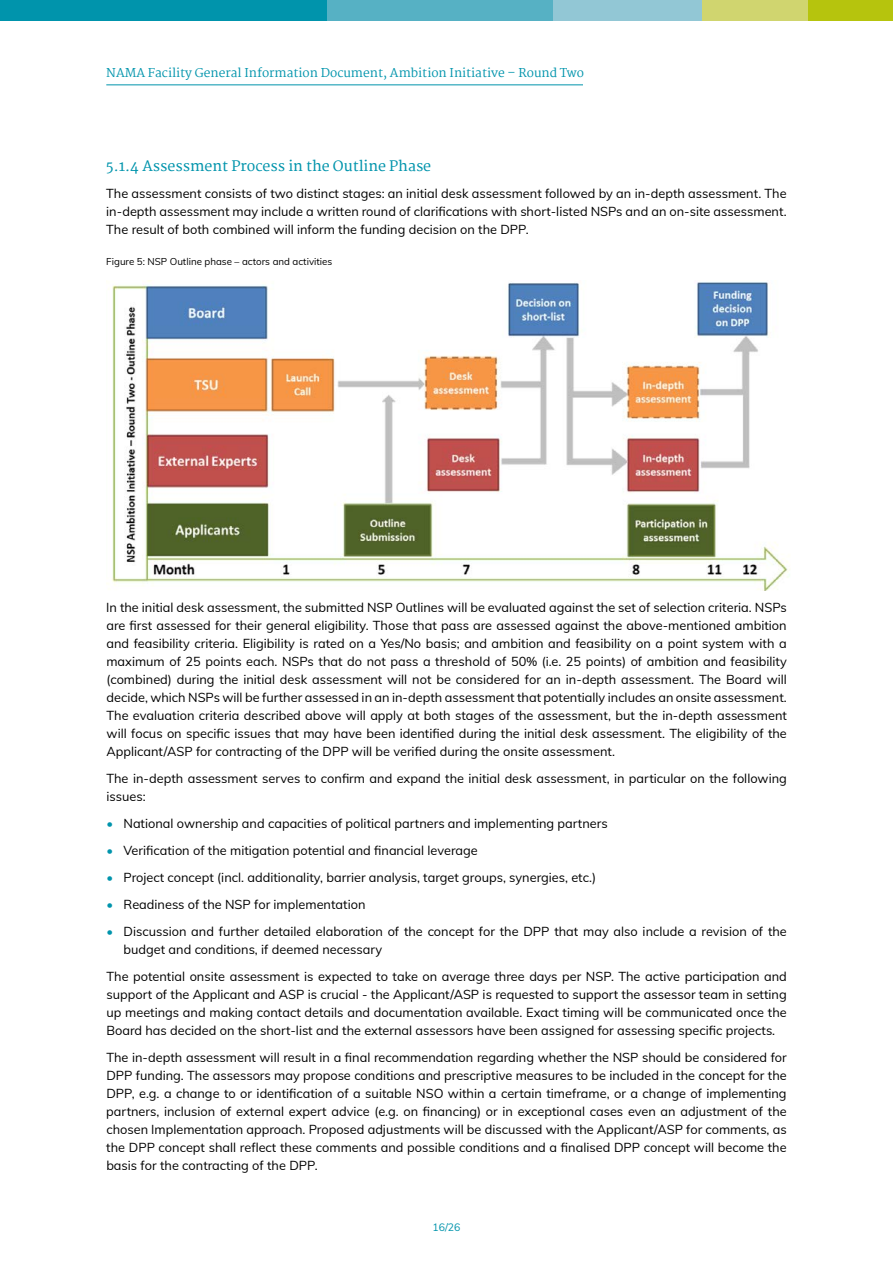
<style>
.page{position:relative;width:893px;height:1263px;background:#fff}
.page>*{position:absolute;margin:0;border:0;box-sizing:border-box;transform-origin:0 0}
.t1{font:600 14.25px "Martel";color:#0094ac}
.t2{font:12.75px/18px "Muli";color:#000;text-align:justify}
.t3{font:12px "Martel";color:#0094ac}
.t4{font:10.5px "Muli";color:#0094ac}
.t5{font:9.75px "Muli";color:#000}
.s1{color:#0094ac}
</style>
<div class="page">
<div style="left:790px;top:0;width:103px;height:20px;background:#b6c40d"></div>
<div style="left:702px;top:0;width:106px;height:20px;background:#d0d56f"></div>
<div style="left:553px;top:0;width:149px;height:20px;background:#92c7d5"></div>
<div style="left:327px;top:0;width:226px;height:20px;background:#56b1c4"></div>
<div style="left:0;top:0;width:327px;height:20px;background:#0094ac"></div>
<hr style="left:106px;top:84px;width:477px;height:1px;background:#0094ac">
<img style="left:112px;top:280px;width:678px;height:310px">
<p class="t3" style="left:106px;top:65px;width:479px">NAMA Facility General Information Document, Ambition Initiative – Round Two</p>
<p class="t1" style="left:106px;top:158px;width:326px">5.1.4 Assessment Process in the Outline Phase</p>
<p class="t2" style="left:106px;top:184px;width:682px">The assessment consists of two distinct stages: an initial desk assessment followed by an in-depth assessment. The in-depth assessment may include a written round of clarifications with short-listed NSPs and an on-site assessment.<br>The result of both combined will inform the funding decision on the DPP.</p>
<p class="t5" style="left:106px;top:255px;width:228px">Figure 5: NSP Outline phase – actors and activities</p>
<p class="t2" style="left:106px;top:598px;width:682px">In the initial desk assessment, the submitted NSP Outlines will be evaluated against the set of selection criteria. NSPs are first assessed for their general eligibility. Those that pass are assessed against the above-mentioned ambition and feasibility criteria. Eligibility is rated on a Yes/No basis; and ambition and feasibility on a point system with a maximum of 25 points each. NSPs that do not pass a threshold of 50% (i.e. 25 points) of ambition and feasibility (combined) during the initial desk assessment will not be considered for an in-depth assessment. The Board will decide, which NSPs will be further assessed in an in-depth assessment that potentially includes an onsite assessment.<br>The evaluation criteria described above will apply at both stages of the assessment, but the in-depth assessment will focus on specific issues that may have been identified during the initial desk assessment. The eligibility of the Applicant/ASP for contracting of the DPP will be verified during the onsite assessment.</p>
<p class="t2" style="left:106px;top:769px;width:682px">The in-depth assessment serves to confirm and expand the initial desk assessment, in particular on the following issues:</p>
<p class="t2" style="left:106px;top:814px;width:503px"><span class="s1">•</span> National ownership and capacities of political partners and implementing partners</p>
<p class="t2" style="left:106px;top:841px;width:373px"><span class="s1">•</span> Verification of the mitigation potential and financial leverage</p>
<p class="t2" style="left:106px;top:868px;width:491px"><span class="s1">•</span> Project concept (incl. additionality, barrier analysis, target groups, synergies, etc.)</p>
<p class="t2" style="left:106px;top:895px;width:260px"><span class="s1">•</span> Readiness of the NSP for implementation</p>
<p class="t2" style="left:124px;top:922px;width:665px;text-indent:-17px"><span class="s1">•</span> Discussion and further detailed elaboration of the concept for the DPP that may also include a revision of the budget and conditions, if deemed necessary</p>
<p class="t2" style="left:106px;top:967px;width:682px">The potential onsite assessment is expected to take on average three days per NSP. The active participation and support of the Applicant and ASP is crucial - the Applicant/ASP is requested to support the assessor team in setting up meetings and making contact details and documentation available. Exact timing will be communicated once the Board has decided on the short-list and the external assessors have been assigned for assessing specific projects.</p>
<p class="t2" style="left:106px;top:1048px;width:682px">The in-depth assessment will result in a final recommendation regarding whether the NSP should be considered for DPP funding. The assessors may propose conditions and prescriptive measures to be included in the concept for the DPP, e.g. a change to or identification of a suitable NSO within a certain timeframe, or a change of implementing partners, inclusion of external expert advice (e.g. on financing) or in exceptional cases even an adjustment of the chosen Implementation approach. Proposed adjustments will be discussed with the Applicant/ASP for comments, as the DPP concept shall reflect these comments and possible conditions and a finalised DPP concept will become the basis for the contracting of the DPP.</p>
<p class="t4" style="left:432px;top:1219px;width:30px">16/26</p>
</div>
